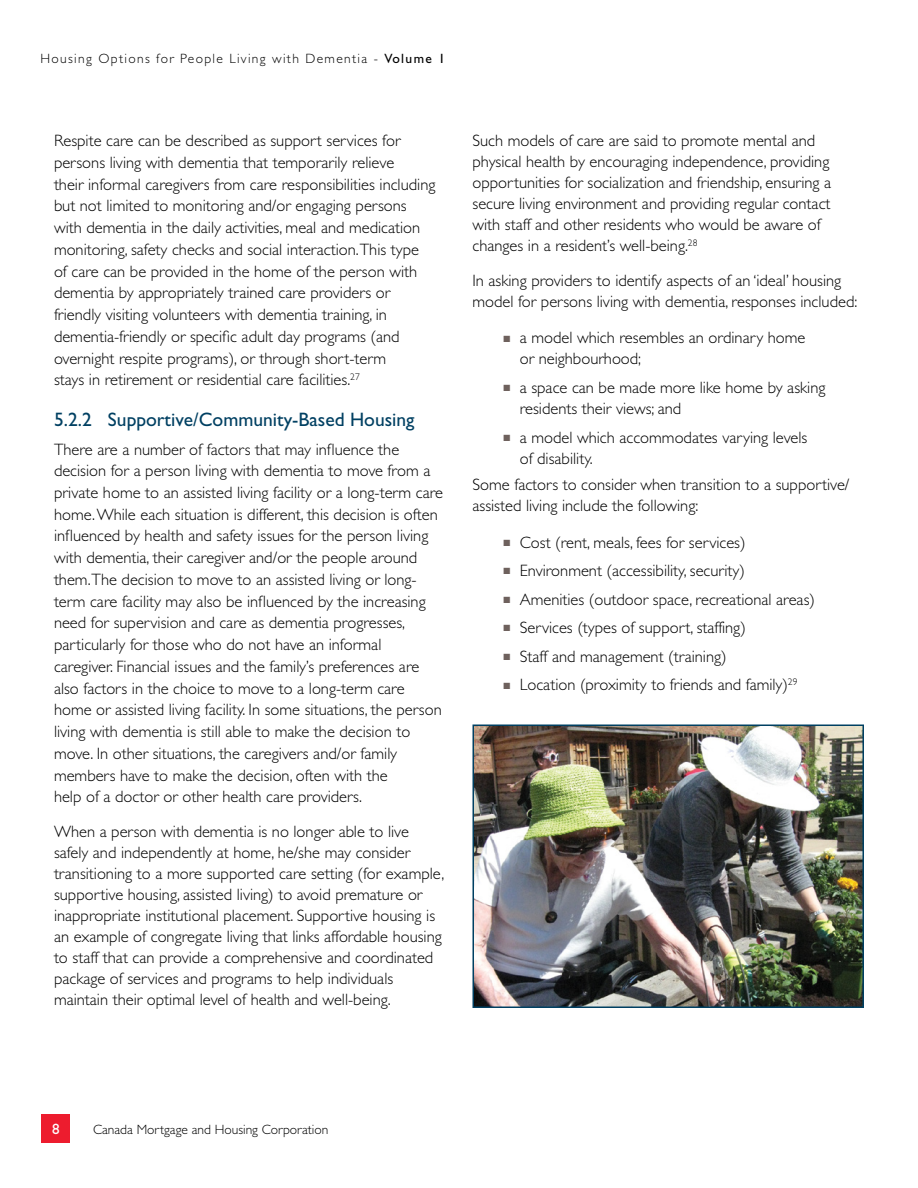
<style>
.page{position:relative;width:918px;height:1188px;background:#fff}
.page>*{position:absolute;margin:0;border:0;box-sizing:border-box;transform-origin:0 0}
.Subhead2_H4{font:19.5px "Gill Sans Std";color:#004062}
.Body{font:300 16.5px/21.8px "Gill Sans Std";color:#000}
.t1{font:15px "Gill Sans Std";color:#fff}
.t2{font:300 13.5px "Gill Sans Std";letter-spacing:.095em;color:#000}
.t3{font:300 13.5px "Gill Sans Std";color:#000}
.s1{font-weight:400}
.s2{color:#6e615d}
</style>
<div class="page">
<div style="left:42px;top:1115px;width:28px;height:28px;background:#ed1c2e"></div>
<img style="left:475px;top:727px;width:386px;height:278px">
<div style="left:472px;top:724px;width:392px;height:284px;border:2px solid #004062"></div>
<p class="t2" style="left:40px;top:51px;width:406px">Housing Options for People Living with Dementia - <span class="s1">Volume 1</span></p>
<p class="Body" style="left:54px;top:130px;width:383px">Respite care can be described as support services for persons living with dementia that temporarily relieve<br>their informal caregivers from care responsibilities including but not limited to monitoring and/or engaging persons with dementia in the daily activities, meal and medication monitoring, safety checks and social interaction.This type of care can be provided in the home of the person with dementia by appropriately trained care providers or friendly visiting volunteers with dementia training, in dementia-friendly or specific adult day programs (and overnight respite programs), or through short-term<br>stays in retirement or residential care facilities.<sup>27</sup></p>
<h4 class="Subhead2_H4" style="left:54px;top:408px;width:362px">5.2.2 Supportive/Community-Based Housing</h4>
<p class="Body" style="left:54px;top:438px;width:391px">There are a number of factors that may influence the decision for a person living with dementia to move from a private home to an assisted living facility or a long-term care home. While each situation is different, this decision is often influenced by health and safety issues for the person living with dementia, their caregiver and/or the people around them.The decision to move to an assisted living or long&shy;term care facility may also be influenced by the increasing need for supervision and care as dementia progresses, particularly for those who do not have an informal caregiver. Financial issues and the family’s preferences are also factors in the choice to move to a long-term care home or assisted living facility. In some situations, the person living with dementia is still able to make the decision to move. In other situations, the caregivers and/or family members have to make the decision, often with the<br>help of a doctor or other health care providers.</p>
<p class="Body" style="left:54px;top:821px;width:392px;line-height:21px">When a person with dementia is no longer able to live safely and independently at home, he/she may consider transitioning to a more supported care setting (for example, supportive housing, assisted living) to avoid premature or inappropriate institutional placement. Supportive housing is an example of congregate living that links affordable housing to staff that can provide a comprehensive and coordinated package of services and programs to help individuals maintain their optimal level of health and well-being.</p>
<p class="Body" style="left:473px;top:130px;width:360px;line-height:21px">Such models of care are said to promote mental and physical health by encouraging independence, providing opportunities for socialization and friendship, ensuring a secure living environment and providing regular contact with staff and other residents who would be aware of changes in a resident’s well-being.<sup>28</sup></p>
<p class="Body" style="left:472px;top:270px;width:386px;line-height:21px">In asking providers to identify aspects of an ‘ideal’ housing model for persons living with dementia, responses included:</p>
<p class="Body" style="left:520px;top:328px;width:287px;line-height:21px;text-indent:-16px"><span class="s2">■</span> a model which resembles an ordinary home or neighbourhood;</p>
<p class="Body" style="left:520px;top:377px;width:307px;line-height:21px;text-indent:-16px"><span class="s2">■</span> a space can be made more like home by asking residents their views; and</p>
<p class="Body" style="left:520px;top:427px;width:289px;line-height:21px;text-indent:-16px"><span class="s2">■</span> a model which accommodates varying levels of disability.</p>
<p class="Body" style="left:472px;top:474px;width:379px;line-height:21px">Some factors to consider when transition to a supportive/ assisted living include the following:</p>
<p class="Body" style="left:504px;top:531px;width:244px"><span class="s2">■</span> Cost (rent, meals, fees for services)</p>
<p class="Body" style="left:504px;top:560px;width:243px"><span class="s2">■</span> Environment (accessibility, security)</p>
<p class="Body" style="left:504px;top:589px;width:313px"><span class="s2">■</span> Amenities (outdoor space, recreational areas)</p>
<p class="Body" style="left:504px;top:617px;width:244px"><span class="s2">■</span> Services (types of support, staffing)</p>
<p class="Body" style="left:504px;top:646px;width:225px"><span class="s2">■</span> Staff and management (training)</p>
<p class="Body" style="left:504px;top:674px;width:296px"><span class="s2">■</span> Location (proximity to friends and family)<sup>29</sup></p>
<p class="t1" style="left:52px;top:1120px;width:9px">8</p>
<p class="t3" style="left:93px;top:1122px;width:237px">Canada Mortgage and Housing Corporation</p>
</div>
